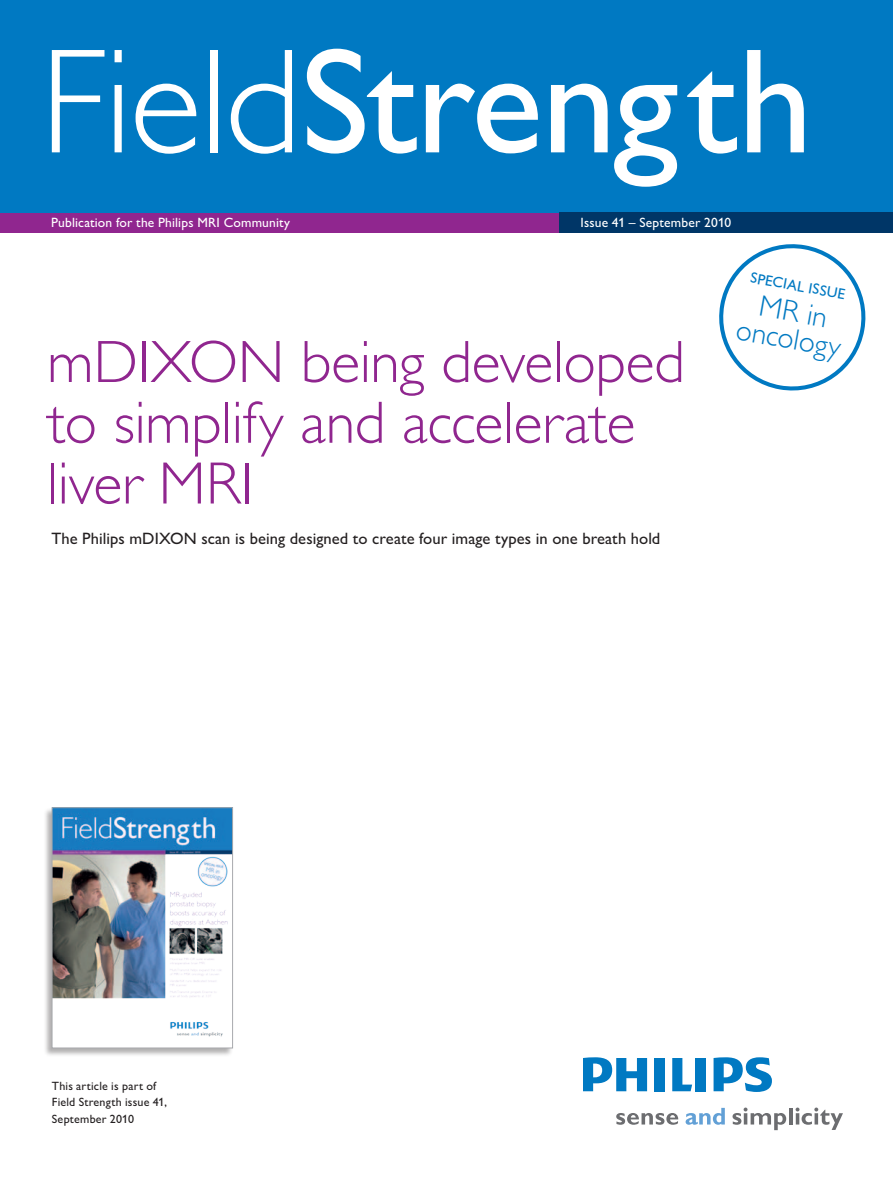
<style>
.page{position:relative;width:893px;height:1187px;background:#fff}
.page>*{position:absolute;margin:0;border:0;box-sizing:border-box;transform-origin:0 0}
.t1{font:150px "Gill Sans Alt One WGL";letter-spacing:-.01em;color:#fff}
.t2{font:60px/60.8px "Gill Sans Alt One WGL Light";letter-spacing:-.005em;color:#90268f}
.t3{font:29.7px/27px "Gill Sans Alt One WGL Light";color:#0079c2;text-align:center}
.t4{font:16.5px "Gill Sans Alt One WGL";letter-spacing:.005em;color:#231f20}
.t5{font:15px "Gill Sans Alt One WGL";color:#0079c2}
.t6{font:13.5px "Gill Sans Alt One WGL";letter-spacing:.015em;color:#fff}
.t7{font:12px/16.5px "Gill Sans Alt One WGL";letter-spacing:.02em;color:#231f20}
.s1{font-family:"Gill Sans Alt One WGL Light"}
</style>
<div class="page">
<div style="left:0;top:212px;width:573px;height:20px;background:#90268f"></div>
<svg style="left:616px;top:1113px;width:62px;height:11px"></svg>
<svg style="left:732px;top:1107px;width:54px;height:23px"></svg>
<hr style="left:789px;top:1107px;width:3px;height:17px;background:#6c6d70">
<svg style="left:796px;top:1107px;width:47px;height:22px"></svg>
<svg style="left:686px;top:1107px;width:39px;height:17px"></svg>
<svg style="left:672px;top:1058px;width:20px;height:33px"></svg>
<div style="left:655px;top:1057px;width:10px;height:34px;background:#0079c2"></div>
<div style="left:696px;top:1057px;width:10px;height:34px;background:#0079c2"></div>
<svg style="left:713px;top:1057px;width:59px;height:34px"></svg>
<svg style="left:583px;top:1057px;width:64px;height:34px"></svg>
<div style="left:0;top:0;width:893px;height:212px;background:#0079c2"></div>
<div style="left:560px;top:212px;width:333px;height:20px;background:#003667"></div>
<svg style="left:719px;top:244px;width:147px;height:147px"></svg>
<div style="left:43px;top:807px;width:190px;height:250px;background:#231f20;opacity:.35"></div>
<img style="left:54px;top:809px;width:177px;height:237px">
<div style="left:52px;top:807px;width:181px;height:241px;border:1px solid #a8a9ad"></div>
<h1 class="t1" style="left:40px;top:-1px;width:774px"><span class="s1">Field</span>Strength</h1>
<p class="t6" style="left:580px;top:213px;width:152px">Issue 41 – September 2010</p>
<p class="t6" style="left:51px;top:213px;width:241px">Publication for the Philips MRI Community</p>
<h2 class="t2" style="left:47px;top:332px;width:639px">mDIXON being developed to simplify and accelerate liver MRI</h2>
<p class="t4" style="left:51px;top:527px;width:610px">The Philips mDIXON scan is being designed to create four image types in one breath hold</p>
<p class="t5" style="left:752px;top:267px;width:98px;rotate:10deg">SPECIAL ISSUE</p>
<h3 class="t3" style="left:744px;top:289px;width:107px;rotate:10deg">MR in oncology</h3>
<p class="t7" style="left:52px;top:1077px;width:117px">This article is part of<br>Field Strength issue 41,<br>September 2010</p>
</div>
